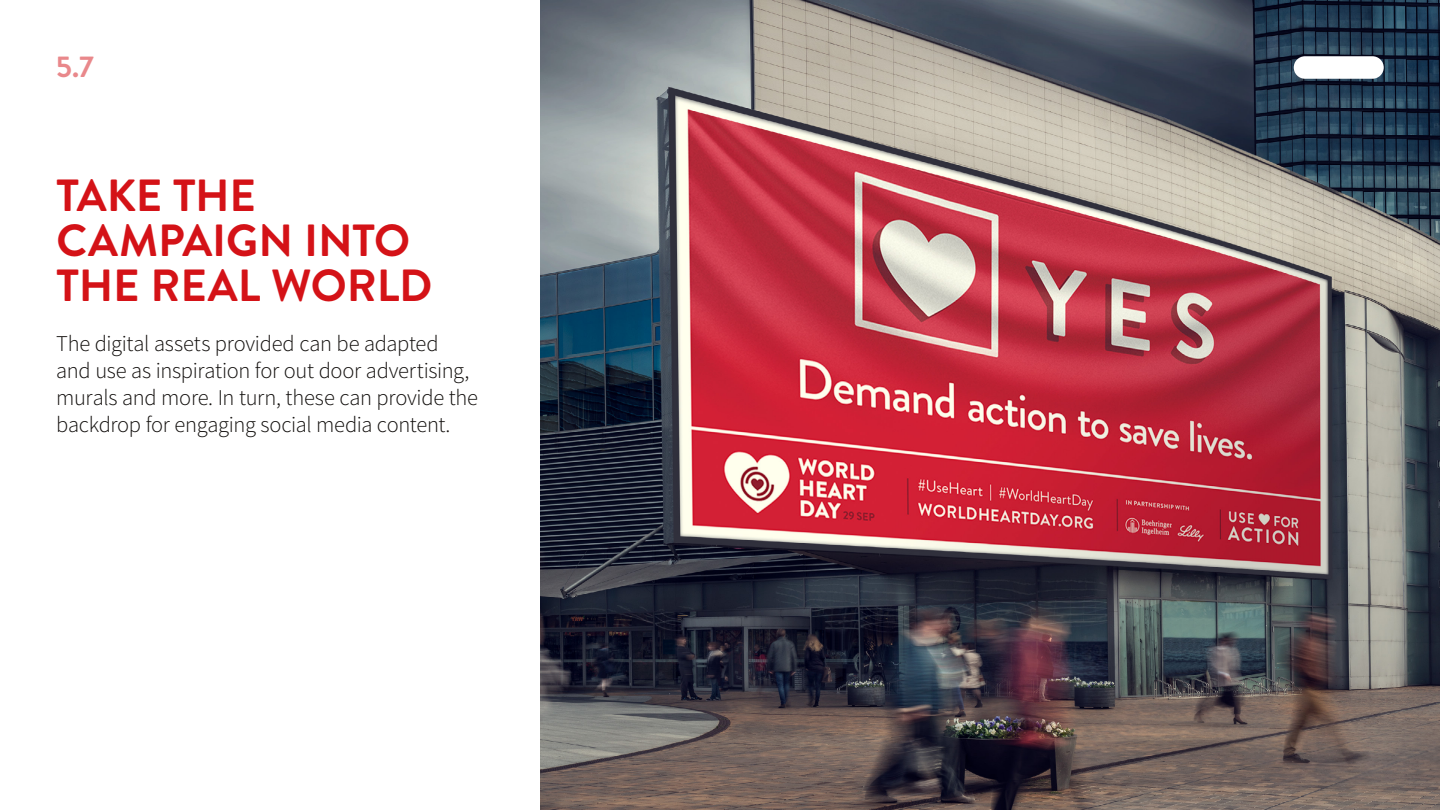
<style>
.page{position:relative;width:1440px;height:810px;background:#fff}
.page>*{position:absolute;margin:0;border:0;box-sizing:border-box;transform-origin:0 0}
.t1{font:700 45px/45px "Brandon Grotesque";letter-spacing:-.005em;color:#d41217}
.t2{font:700 30px "Brandon Grotesque";color:#e9888b}
.t3{font:300 22.5px/27px "Source Sans Pro";letter-spacing:-.015em;color:#120f0d}
</style>
<div class="page">
<img style="left:540px;top:0;width:900px;height:810px">
<div style="left:1294px;top:56px;width:90px;height:23px;background:#fff;border-radius:11px"></div>
<h2 class="t2" style="left:56px;top:46px;width:39px">5.7</h2>
<h1 class="t1" style="left:57px;top:174px;width:377px">TAKE THE<br>CAMPAIGN INTO<br>THE REAL WORLD</h1>
<p class="t3" style="left:56px;top:330px;width:423px">The digital assets provided can be adapted and use as inspiration for out door advertising, murals and more. In turn, these can provide the backdrop for engaging social media content.</p>
</div>
